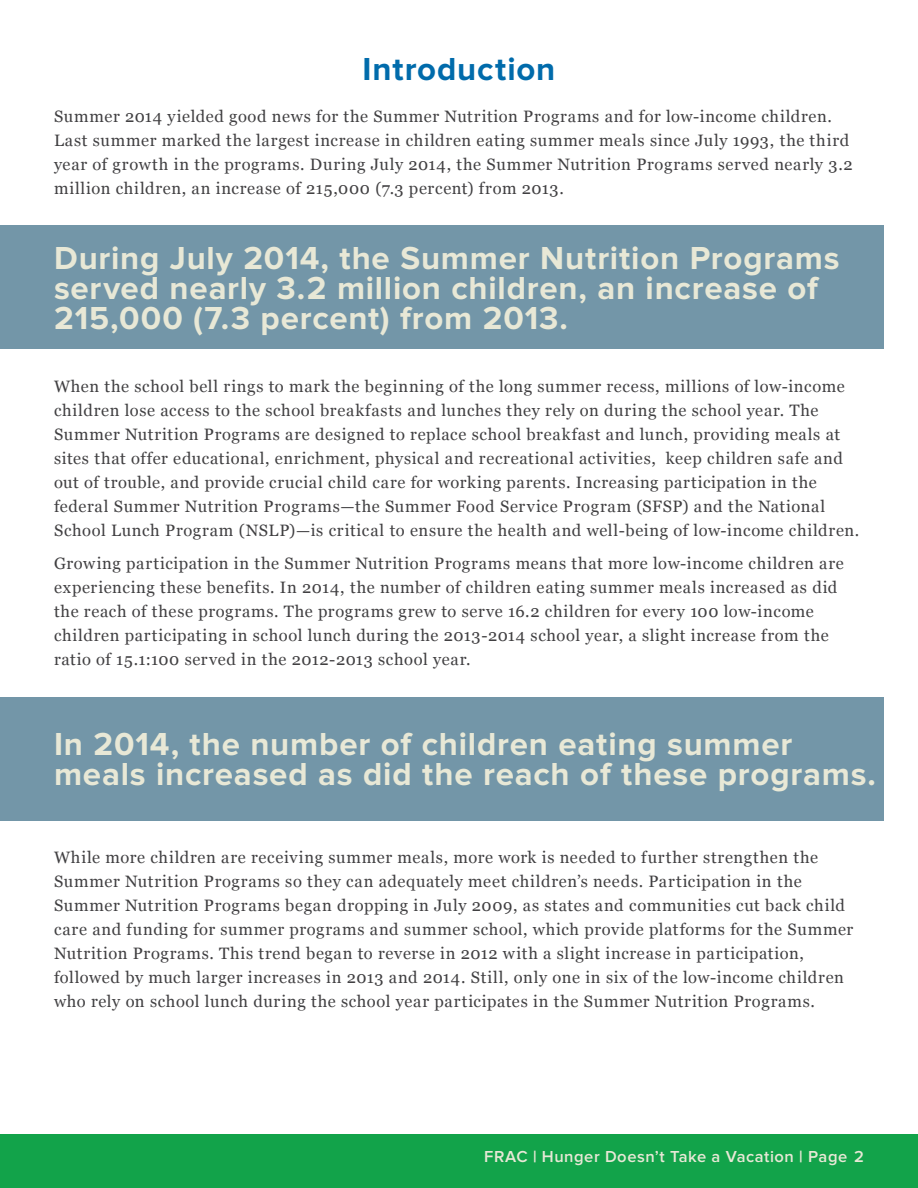
<style>
.page{position:relative;width:918px;height:1188px;background:#fff}
.page>*{position:absolute;margin:0;border:0;box-sizing:border-box;transform-origin:0 0}
.t1{font:700 33px/30px "Proxima Nova";letter-spacing:.025em;color:#e8e8d6}
.t2{font:700 33px "Proxima Nova";letter-spacing:.025em;color:#006bab}
.t3{font:16.5px/24px "Georgia";letter-spacing:.04em;color:#414042}
.t4{font:600 16.5px "Proxima Nova";letter-spacing:.035em;color:#e8e8d6}
.s1{font-weight:700}
</style>
<div class="page">
<div style="left:0;top:1134px;width:918px;height:54px;background:#12a34a"></div>
<div style="left:0;top:225px;width:884px;height:124px;background:#7396a8"></div>
<div style="left:0;top:698px;width:884px;height:123px;background:#7396a8"></div>
<h1 class="t2" style="left:363px;top:54px;width:194px">Introduction</h1>
<p class="t3" style="left:54px;top:104px;width:800px">Summer 2014 yielded good news for the Summer Nutrition Programs and for low-income children.<br>Last summer marked the largest increase in children eating summer meals since July 1993, the third year of growth in the programs. During July 2014, the Summer Nutrition Programs served nearly 3.2 million children, an increase of 215,000 (7.3 percent) from 2013.</p>
<h1 class="t1" style="left:54px;top:244px;width:787px">During July 2014, the Summer Nutrition Programs served nearly 3.2 million children, an increase of<br>215,000 (7.3 percent) from 2013.</h1>
<p class="t3" style="left:54px;top:374px;width:807px">When the school bell rings to mark the beginning of the long summer recess, millions of low-income children lose access to the school breakfasts and lunches they rely on during the school year. The Summer Nutrition Programs are designed to replace school breakfast and lunch, providing meals at sites that offer educational, enrichment, physical and recreational activities, keep children safe and out of trouble, and provide crucial child care for working parents. Increasing participation in the federal Summer Nutrition Programs—the Summer Food Service Program (SFSP) and the National School Lunch Program (NSLP)—is critical to ensure the health and well-being of low-income children.</p>
<p class="t3" style="left:54px;top:551px;width:791px">Growing participation in the Summer Nutrition Programs means that more low-income children are experiencing these benefits. In 2014, the number of children eating summer meals increased as did the reach of these programs. The programs grew to serve 16.2 children for every 100 low-income children participating in school lunch during the 2013-2014 school year, a slight increase from the ratio of 15.1:100 served in the 2012-2013 school year.</p>
<h1 class="t1" style="left:54px;top:730px;width:824px">In 2014, the number of children eating summer meals increased as did the reach of these programs.</h1>
<p class="t3" style="left:54px;top:845px;width:801px">While more children are receiving summer meals, more work is needed to further strengthen the Summer Nutrition Programs so they can adequately meet children’s needs. Participation in the Summer Nutrition Programs began dropping in July 2009, as states and communities cut back child care and funding for summer programs and summer school, which provide platforms for the Summer Nutrition Programs. This trend began to reverse in 2012 with a slight increase in participation, followed by much larger increases in 2013 and 2014. Still, only one in six of the low-income children who rely on school lunch during the school year participates in the Summer Nutrition Programs.</p>
<p class="t4" style="left:484px;top:1149px;width:381px">FRAC <span class="s1">|</span> Hunger Doesn’t Take a Vacation <span class="s1">|</span> Page 2</p>
</div>
